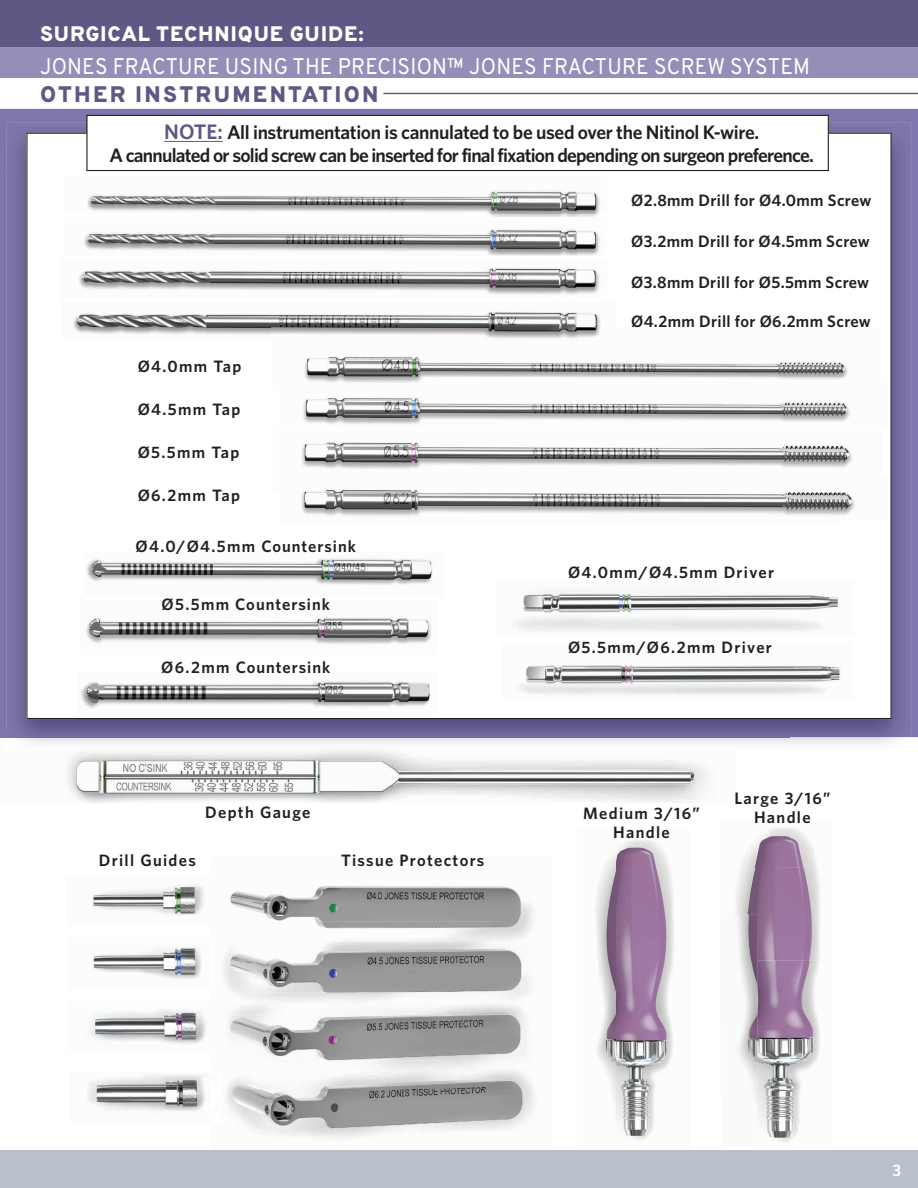
<style>
.page{position:relative;width:918px;height:1188px;background:#fff}
.page>*{position:absolute;margin:0;border:0;box-sizing:border-box;transform-origin:0 0}
.t1{font:22.65px "Overpass";letter-spacing:.01em;color:#fff;scale:.93 1}
.t2{font:800 22.5px "Overpass";letter-spacing:.1em;color:#5f5784}
.t3{font:800 21px "Overpass";letter-spacing:.04em;color:#fff}
.t4{font:600 19.5px/23.4px "Whitney";letter-spacing:-.04em;color:#231f20;text-align:center}
.t5{font:600 16.5px/18.6px "Whitney";letter-spacing:.08em;color:#231f20;text-align:center}
.t6{font:600 16.5px "Whitney";letter-spacing:.02em;color:#231f20}
.t7{font:600 16.5px "Whitney";letter-spacing:.06em;color:#231f20}
.t8{font:600 16.5px "Whitney";color:#fff}
.s1{font-size:21px;color:#5f5784}
</style>
<div class="page">
<div style="left:0;top:0;width:918px;height:50px;background:#5f5784"></div>
<div style="left:0;top:48px;width:918px;height:30px;background:#968eb9"></div>
<div style="left:0;top:109px;width:918px;height:628px;background:#7e76ac"></div>
<img style="left:6px;top:123px;width:906px;height:50px">
<img style="left:6px;top:173px;width:53px;height:558px">
<img style="left:859px;top:173px;width:53px;height:564px">
<img style="left:59px;top:719px;width:800px;height:18px">
<img style="left:77px;top:719px;width:764px;height:1px">
<svg style="left:26px;top:133px;width:866px;height:586px"></svg>
<div style="left:87px;top:115px;width:741px;height:56px;background:#fff"></div>
<div style="left:86px;top:115px;width:743px;height:56px;border:1px solid #231f20"></div>
<div style="left:0;top:1150px;width:918px;height:38px;background:#b8c1cb"></div>
<img style="left:79px;top:672px;width:358px;height:44px">
<img style="left:272px;top:327px;width:405px;height:63px">
<img style="left:677px;top:327px;width:203px;height:51px">
<img style="left:280px;top:390px;width:507px;height:38px">
<img style="left:787px;top:378px;width:101px;height:50px">
<img style="left:280px;top:378px;width:600px;height:12px">
<img style="left:273px;top:431px;width:406px;height:61px">
<img style="left:679px;top:431px;width:203px;height:46px">
<img style="left:280px;top:492px;width:558px;height:29px">
<img style="left:838px;top:477px;width:50px;height:44px">
<img style="left:280px;top:477px;width:602px;height:15px">
<img style="left:79px;top:598px;width:359px;height:57px">
<img style="left:85px;top:552px;width:358px;height:48px">
<img style="left:85px;top:598px;width:353px;height:2px">
<img style="left:495px;top:581px;width:358px;height:54px">
<img style="left:503px;top:643px;width:349px;height:57px">
<img style="left:595px;top:840px;width:79px;height:300px">
<img style="left:735px;top:828px;width:85px;height:314px">
<img style="left:0;top:737px;width:738px;height:66px">
<img style="left:737px;top:750px;width:1px;height:53px">
<svg style="left:0;top:731px;width:6px;height:6px"></svg>
<div style="left:6px;top:731px;width:784px;height:6px;background:#71689c"></div>
<img style="left:63px;top:177px;width:544px;height:85px">
<img style="left:64px;top:215px;width:543px;height:1px">
<img style="left:61px;top:257px;width:496px;height:44px">
<img style="left:557px;top:262px;width:50px;height:36px">
<img style="left:62px;top:298px;width:554px;height:43px">
<img style="left:272px;top:327px;width:344px;height:14px">
<img style="left:62px;top:298px;width:545px;height:3px">
<img style="left:230px;top:885px;width:305px;height:56px">
<img style="left:223px;top:941px;width:231px;height:51px">
<img style="left:454px;top:941px;width:76px;height:51px">
<img style="left:228px;top:1016px;width:226px;height:45px">
<img style="left:454px;top:1016px;width:75px;height:45px">
<img style="left:92px;top:885px;width:113px;height:30px">
<img style="left:89px;top:1009px;width:117px;height:35px">
<img style="left:92px;top:946px;width:110px;height:33px">
<img style="left:88px;top:1074px;width:118px;height:38px">
<img style="left:226px;top:1061px;width:310px;height:78px">
<hr style="left:383px;top:93px;width:535px;height:1px;background:#666">
<hr style="left:164px;top:141px;width:59px;height:1px;background:#5f5784">
<p class="t3" style="left:40px;top:21px;width:325px">SURGICAL TECHNIQUE GUIDE:</p>
<p class="t1" style="left:40px;top:52px;width:829px">JONES FRACTURE USING THE PRECISION™ JONES FRACTURE SCREW SYSTEM</p>
<p class="t2" style="left:40px;top:80px;width:340px">OTHER INSTRUMENTATION</p>
<p class="t4" style="left:110px;top:120px;width:706px"><span class="s1">NOTE:</span> All instrumentation is cannulated to be used over the Nitinol K-wire.<br>A cannulated or solid screw can be inserted for final fixation depending on surgeon preference.</p>
<p class="t6" style="left:631px;top:190px;width:242px">Ø2.8mm Drill for Ø4.0mm Screw</p>
<p class="t6" style="left:631px;top:231px;width:240px">Ø3.2mm Drill for Ø4.5mm Screw</p>
<p class="t6" style="left:631px;top:272px;width:239px">Ø3.8mm Drill for Ø5.5mm Screw</p>
<p class="t7" style="left:138px;top:357px;width:105px">Ø4.0mm Tap</p>
<p class="t7" style="left:138px;top:399px;width:104px">Ø4.5mm Tap</p>
<p class="t7" style="left:138px;top:442px;width:103px">Ø5.5mm Tap</p>
<p class="t7" style="left:138px;top:485px;width:104px">Ø6.2mm Tap</p>
<p class="t7" style="left:136px;top:537px;width:222px">Ø4.0/Ø4.5mm Countersink</p>
<p class="t7" style="left:162px;top:594px;width:170px">Ø5.5mm Countersink</p>
<p class="t7" style="left:161px;top:657px;width:171px">Ø6.2mm Countersink</p>
<p class="t5" style="left:205px;top:803px;width:107px">Depth Gauge</p>
<p class="t5" style="left:99px;top:851px;width:99px">Drill Guides</p>
<p class="t5" style="left:341px;top:851px;width:145px">Tissue Protectors</p>
<p class="t6" style="left:631px;top:311px;width:241px">Ø4.2mm Drill for Ø6.2mm Screw</p>
<p class="t5" style="left:568px;top:562px;width:208px">Ø4.0mm/Ø4.5mm Driver</p>
<p class="t5" style="left:568px;top:637px;width:206px">Ø5.5mm/Ø6.2mm Driver</p>
<p class="t5" style="left:583px;top:804px;width:118px">Medium 3/16”<br>Handle</p>
<p class="t5" style="left:734px;top:788px;width:98px">Large 3/16”<br>Handle</p>
<p class="t8" style="left:892px;top:1160px;width:10px">3</p>
</div>
